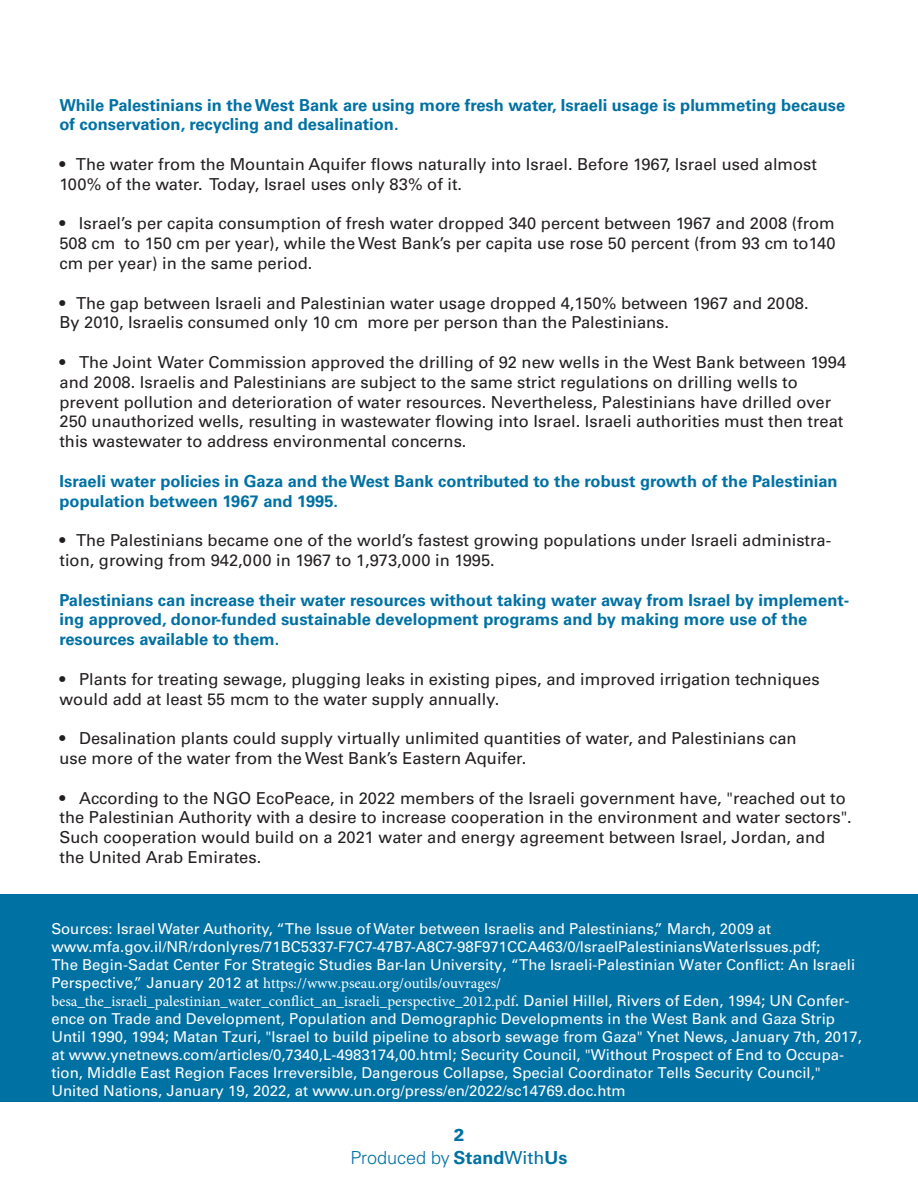
<style>
.page{position:relative;width:918px;height:1188px;background:#fff}
.page>*{position:absolute;margin:0;border:0;box-sizing:border-box;transform-origin:0 0}
.t1{font:300 18px "Univers LT Std";color:#0071a3}
.t2{font:18px "U75";color:#0071a3}
.t3{font:16.5px/19.8px "Univers LT Std";color:#231f20}
.t4{font:700 16.5px/19.8px "Univers LT Std";color:#0071a3}
.t5{font:15px/18px "Univers LT Std";color:#fff}
.t6{font:15px/18px "Minion Pro";color:#fff}
.s1{font-family:"Univers LT Std"}
.s2{font-weight:700}
.s3{font-weight:400}
</style>
<div class="page">
<div style="left:0;top:895px;width:918px;height:207px;background:#0071a3"></div>
<p class="t4" style="left:59px;top:95px;width:787px">While Palestinians in the West Bank are using more fresh water, Israeli usage is plummeting because of conservation, recycling and desalination.</p>
<p class="t3" style="left:59px;top:154px;width:759px">• The water from the Mountain Aquifer flows naturally into Israel. Before 1967, Israel used almost<br>100% of the water. Today, Israel uses only 83% of it.</p>
<p class="t3" style="left:59px;top:214px;width:778px;text-align:justify">• Israel’s per capita consumption of fresh water dropped 340 percent between 1967 and 2008 (from 508 cm to 150 cm per year), while the West Bank’s per capita use rose 50 percent (from 93 cm to140 cm per year) in the same period.</p>
<p class="t3" style="left:59px;top:293px;width:751px">• The gap between Israeli and Palestinian water usage dropped 4,150% between 1967 and 2008.<br>By 2010, Israelis consumed only 10 cm more per person than the Palestinians.</p>
<p class="t3" style="left:59px;top:352px;width:788px">• The Joint Water Commission approved the drilling of 92 new wells in the West Bank between 1994 and 2008. Israelis and Palestinians are subject to the same strict regulations on drilling wells to prevent pollution and deterioration of water resources. Nevertheless, Palestinians have drilled over 250 unauthorized wells, resulting in wastewater flowing into Israel. Israeli authorities must then treat this wastewater to address environmental concerns.</p>
<p class="t4" style="left:59px;top:471px;width:780px">Israeli water policies in Gaza and the West Bank contributed to the robust growth of the Palestinian population between 1967 and 1995.</p>
<p class="t3" style="left:60px;top:531px;width:773px">• The Palestinians became one of the world’s fastest growing populations under Israeli administra&shy;tion, growing from 942,000 in 1967 to 1,973,000 in 1995.</p>
<p class="t4" style="left:60px;top:590px;width:791px">Palestinians can increase their water resources without taking water away from Israel by implement&shy;ing approved, donor-funded sustainable development programs and by making more use of the resources available to them.</p>
<p class="t3" style="left:60px;top:669px;width:762px">• Plants for treating sewage, plugging leaks in existing pipes, and improved irrigation techniques would add at least 55 mcm to the water supply annually.</p>
<p class="t3" style="left:60px;top:729px;width:739px">• Desalination plants could supply virtually unlimited quantities of water, and Palestinians can use more of the water from the West Bank’s Eastern Aquifer.</p>
<p class="t3" style="left:60px;top:788px;width:794px">• According to the NGO EcoPeace, in 2022 members of the Israeli government have, "reached out to the Palestinian Authority with a desire to increase cooperation in the environment and water sectors".<br>Such cooperation would build on a 2021 water and energy agreement between Israel, Jordan, and the United Arab Emirates.</p>
<p class="t5" style="left:51px;top:920px;width:805px">Sources: Israel Water Authority, “The Issue of Water between Israelis and Palestinians,” March, 2009 at www.mfa.gov.il/NR/rdonlyres/71BC5337-F7C7-47B7-A8C7-98F971CCA463/0/IsraelPalestiniansWaterIssues.pdf;<br>The Begin-Sadat Center For Strategic Studies Bar-Ian University, “The Israeli-Palestinian Water Conflict: An Israeli</p>
<p class="t6" style="left:51px;top:974px;width:800px"><span class="s1">Perspective,” January 2012 at</span> https://www.pseau.org/outils/ouvrages/ besa_the_israeli_palestinian_water_conflict_an_israeli_perspective_2012.pdf<span class="s1">. Daniel Hillel, Rivers of Eden, 1994; UN Confer-</span></p>
<p class="t5" style="left:51px;top:1010px;width:812px">ence on Trade and Development, Population and Demographic Developments in the West Bank and Gaza Strip Until 1990, 1994; Matan Tzuri, "Israel to build pipeline to absorb sewage from Gaza" Ynet News, January 7th, 2017, at www.ynetnews.com/articles/0,7340,L-4983174,00.html; Security Council, "Without Prospect of End to Occupa&shy;tion, Middle East Region Faces Irreversible, Dangerous Collapse, Special Coordinator Tells Security Council," United Nations, January 19, 2022, at www.un.org/press/en/2022/sc14769.doc.htm</p>
<p class="t2" style="left:453px;top:1123px;width:13px">2</p>
<p class="t1" style="left:351px;top:1147px;width:218px">Produced by <span class="s2">Stand</span><span class="s3">With</span><span class="s2">Us</span></p>
</div>
